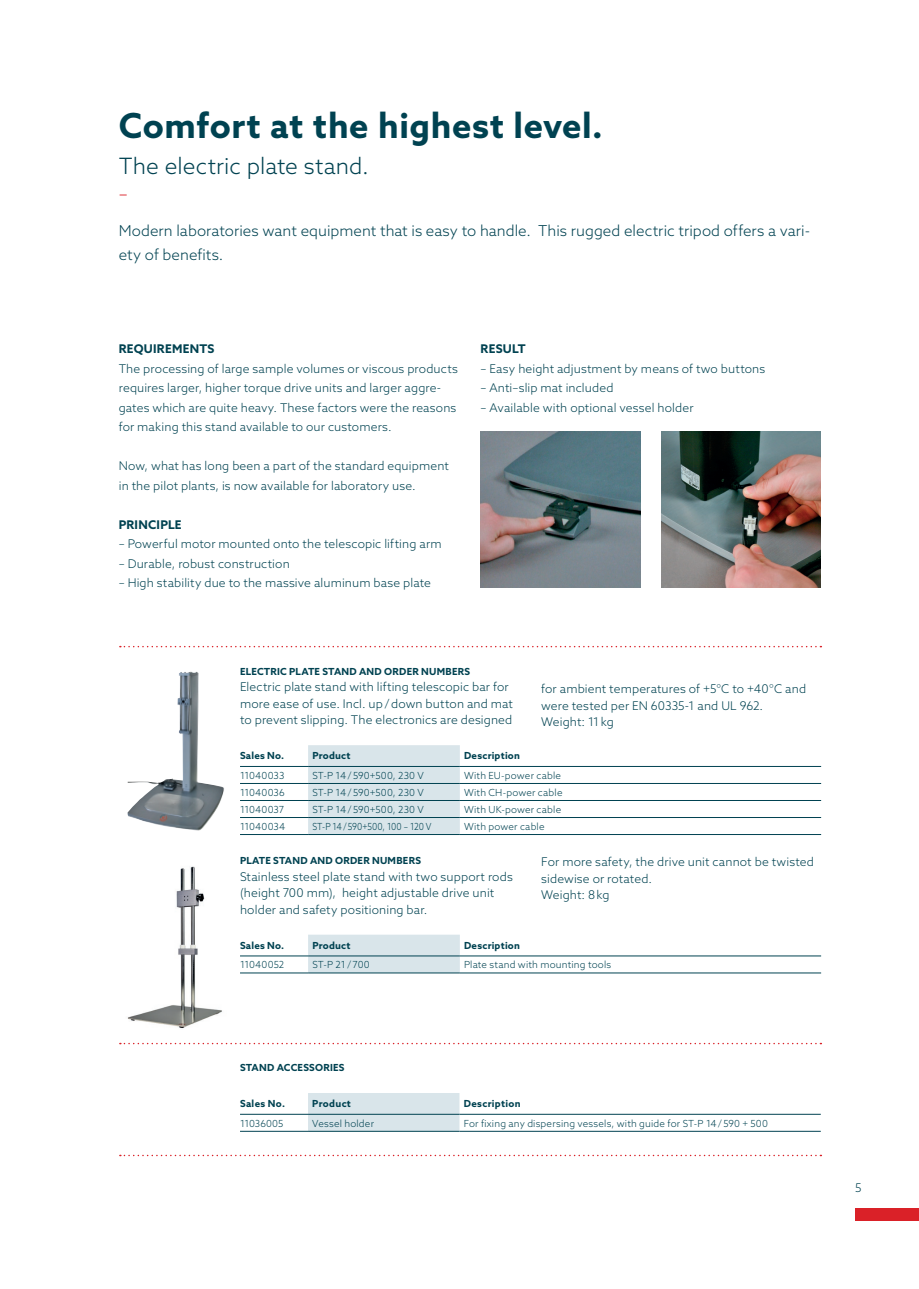
<style>
.page{position:relative;width:919px;height:1289px;background:#fff}
.page>*{position:absolute;margin:0;border:0;box-sizing:border-box;transform-origin:0 0}
.t1{font:700 34.5px "Azo Sans";letter-spacing:.015em;color:#004251}
.t2{font:300 22.5px "Azo Sans";letter-spacing:.005em;color:#004251}
.t3{font:300 18px "Azo Sans";color:#da2128}
.t4{font:300 15px/24px "Azo Sans";letter-spacing:.005em;color:#004251}
.t5{font:300 12px/16.5px "Azo Sans";letter-spacing:.01em;color:#004251}
.t6{font:700 12px "Azo Sans";letter-spacing:.02em;color:#004251}
.t7{font:300 9.75px "Azo Sans";letter-spacing:.02em;color:#004251}
.t8{font:700 9.75px "Azo Sans";letter-spacing:.03em;color:#004251}
.t9{font:300 9.75px "Azo Sans";letter-spacing:-.01em;color:#004251;scale:.89 1}
.t10{font:300 9.75px "Azo Sans";color:#004251}
</style>
<div class="page">
<div style="left:855px;top:1208px;width:63px;height:12px;background:#da2128"></div>
<div style="left:308px;top:1093px;width:151px;height:37px;background:#d9e5ea"></div>
<hr style="left:240px;top:1113px;width:68px;height:1px;background:#004251">
<hr style="left:308px;top:1113px;width:151px;height:1px;background:#004251">
<hr style="left:459px;top:1113px;width:361px;height:1px;background:#004251">
<hr style="left:240px;top:1130px;width:68px;height:1px;background:#004251">
<hr style="left:308px;top:1130px;width:151px;height:1px;background:#004251">
<hr style="left:459px;top:1130px;width:361px;height:1px;background:#004251">
<svg style="left:120px;top:646px;width:701px;height:1px"></svg>
<svg style="left:120px;top:1042px;width:701px;height:2px"></svg>
<svg style="left:120px;top:1154px;width:701px;height:2px"></svg>
<img style="left:127px;top:671px;width:97px;height:159px">
<img style="left:661px;top:431px;width:159px;height:156px">
<img style="left:480px;top:431px;width:160px;height:156px">
<div style="left:308px;top:745px;width:152px;height:89px;background:#d9e5ea"></div>
<hr style="left:240px;top:766px;width:68px;height:1px;background:#004251">
<hr style="left:308px;top:766px;width:152px;height:1px;background:#004251">
<hr style="left:460px;top:766px;width:361px;height:1px;background:#004251">
<hr style="left:240px;top:783px;width:68px;height:1px;background:#004251">
<hr style="left:308px;top:783px;width:152px;height:1px;background:#004251">
<hr style="left:460px;top:783px;width:361px;height:1px;background:#004251">
<hr style="left:240px;top:800px;width:68px;height:1px;background:#004251">
<hr style="left:308px;top:800px;width:152px;height:1px;background:#004251">
<hr style="left:460px;top:800px;width:361px;height:1px;background:#004251">
<hr style="left:240px;top:817px;width:68px;height:1px;background:#004251">
<hr style="left:308px;top:817px;width:152px;height:1px;background:#004251">
<hr style="left:460px;top:817px;width:361px;height:1px;background:#004251">
<hr style="left:240px;top:834px;width:68px;height:1px;background:#004251">
<hr style="left:308px;top:834px;width:152px;height:1px;background:#004251">
<hr style="left:460px;top:834px;width:361px;height:1px;background:#004251">
<div style="left:308px;top:934px;width:152px;height:38px;background:#d9e5ea"></div>
<hr style="left:240px;top:955px;width:68px;height:1px;background:#004251">
<hr style="left:308px;top:955px;width:152px;height:1px;background:#004251">
<hr style="left:460px;top:955px;width:361px;height:1px;background:#004251">
<hr style="left:240px;top:972px;width:68px;height:1px;background:#004251">
<hr style="left:308px;top:972px;width:152px;height:1px;background:#004251">
<hr style="left:460px;top:972px;width:361px;height:1px;background:#004251">
<img style="left:127px;top:866px;width:95px;height:163px">
<h1 class="t1" style="left:119px;top:103px;width:485px">Comfort at the highest level.</h1>
<h2 class="t2" style="left:119px;top:151px;width:252px">The electric plate stand.</h2>
<h3 class="t3" style="left:119px;top:181px;width:10px">–</h3>
<p class="t4" style="left:119px;top:218px;width:692px">Modern laboratories want equipment that is easy to handle. This rugged electric tripod offers a vari&shy;ety of benefits.</p>
<p class="t6" style="left:119px;top:341px;width:97px">REQUIREMENTS</p>
<p class="t5" style="left:119px;top:358px;width:340px;line-height:19.5px">The processing of large sample volumes or viscous products requires larger, higher torque drive units and larger aggre&shy;gates which are quite heavy. These factors were the reasons for making this stand available to our customers.</p>
<p class="t5" style="left:119px;top:456px;width:331px;line-height:19.5px">Now, what has long been a part of the standard equipment in the pilot plants, is now available for laboratory use.</p>
<p class="t6" style="left:119px;top:516px;width:64px">PRINCIPLE</p>
<p class="t5" style="left:119px;top:535px;width:324px">– Powerful motor mounted onto the telescopic lifting arm</p>
<p class="t5" style="left:119px;top:555px;width:172px">– Durable, robust construction</p>
<p class="t5" style="left:119px;top:574px;width:314px">– High stability due to the massive aluminum base plate</p>
<p class="t6" style="left:480px;top:341px;width:47px">RESULT</p>
<p class="t5" style="left:480px;top:360px;width:286px">– Easy height adjustment by means of two buttons</p>
<p class="t5" style="left:480px;top:379px;width:134px">– Anti–slip mat included</p>
<p class="t5" style="left:480px;top:399px;width:214px">– Available with optional vessel holder</p>
<p class="t8" style="left:240px;top:665px;width:231px">ELECTRIC PLATE STAND AND ORDER NUMBERS</p>
<p class="t5" style="left:240px;top:678px;width:274px">Electric plate stand with lifting telescopic bar for more ease of use. Incl. up/down button and mat to prevent slipping. The electronics are designed</p>
<p class="t5" style="left:541px;top:680px;width:266px">for ambient temperatures of +5°C to +40°C and were tested per EN 60335-1 and UL 962.<br>Weight: 11kg</p>
<p class="t8" style="left:240px;top:749px;width:46px">Sales No.</p>
<p class="t8" style="left:312px;top:749px;width:40px">Product</p>
<p class="t8" style="left:464px;top:749px;width:57px">Description</p>
<p class="t7" style="left:240px;top:769px;width:46px">11040033</p>
<p class="t7" style="left:312px;top:769px;width:113px">ST-P 14/590+500, 230 V</p>
<p class="t7" style="left:464px;top:769px;width:98px">With EU-power cable</p>
<p class="t7" style="left:240px;top:786px;width:46px">11040036</p>
<p class="t7" style="left:312px;top:786px;width:113px">ST-P 14/590+500, 230 V</p>
<p class="t7" style="left:464px;top:786px;width:100px">With CH-power cable</p>
<p class="t10" style="left:240px;top:803px;width:46px">11040037</p>
<p class="t7" style="left:312px;top:803px;width:113px">ST-P 14/590+500, 230 V</p>
<p class="t7" style="left:464px;top:803px;width:99px">With UK-power cable</p>
<p class="t7" style="left:240px;top:820px;width:47px">11040034</p>
<p class="t9" style="left:312px;top:820px;width:135px">ST-P 14/590+500, 100 – 120 V</p>
<p class="t7" style="left:464px;top:820px;width:82px">With power cable</p>
<p class="t8" style="left:240px;top:854px;width:182px">PLATE STAND AND ORDER NUMBERS</p>
<p class="t5" style="left:240px;top:868px;width:274px">Stainless steel plate stand with two support rods (height 700 mm), height adjustable drive unit holder and safety positioning bar.</p>
<p class="t5" style="left:541px;top:853px;width:274px">For more safety, the drive unit cannot be twisted sidewise or rotated.<br>Weight: 8kg</p>
<p class="t8" style="left:240px;top:939px;width:46px">Sales No.</p>
<p class="t8" style="left:312px;top:939px;width:40px">Product</p>
<p class="t8" style="left:464px;top:939px;width:57px">Description</p>
<p class="t7" style="left:240px;top:958px;width:46px">11040052</p>
<p class="t7" style="left:312px;top:958px;width:59px">ST-P 21/700</p>
<p class="t7" style="left:464px;top:958px;width:149px">Plate stand with mounting tools</p>
<p class="t8" style="left:240px;top:1061px;width:106px">STAND ACCESSORIES</p>
<p class="t8" style="left:240px;top:1097px;width:46px">Sales No.</p>
<p class="t8" style="left:312px;top:1097px;width:40px">Product</p>
<p class="t8" style="left:463px;top:1097px;width:58px">Description</p>
<p class="t7" style="left:240px;top:1116px;width:45px">11036005</p>
<p class="t7" style="left:312px;top:1116px;width:63px">Vessel holder</p>
<p class="t7" style="left:463px;top:1116px;width:305px">For fixing any dispersing vessels, with guide for ST-P 14/590 + 500</p>
<p class="t5" style="left:855px;top:1179px;width:8px">5</p>
</div>
